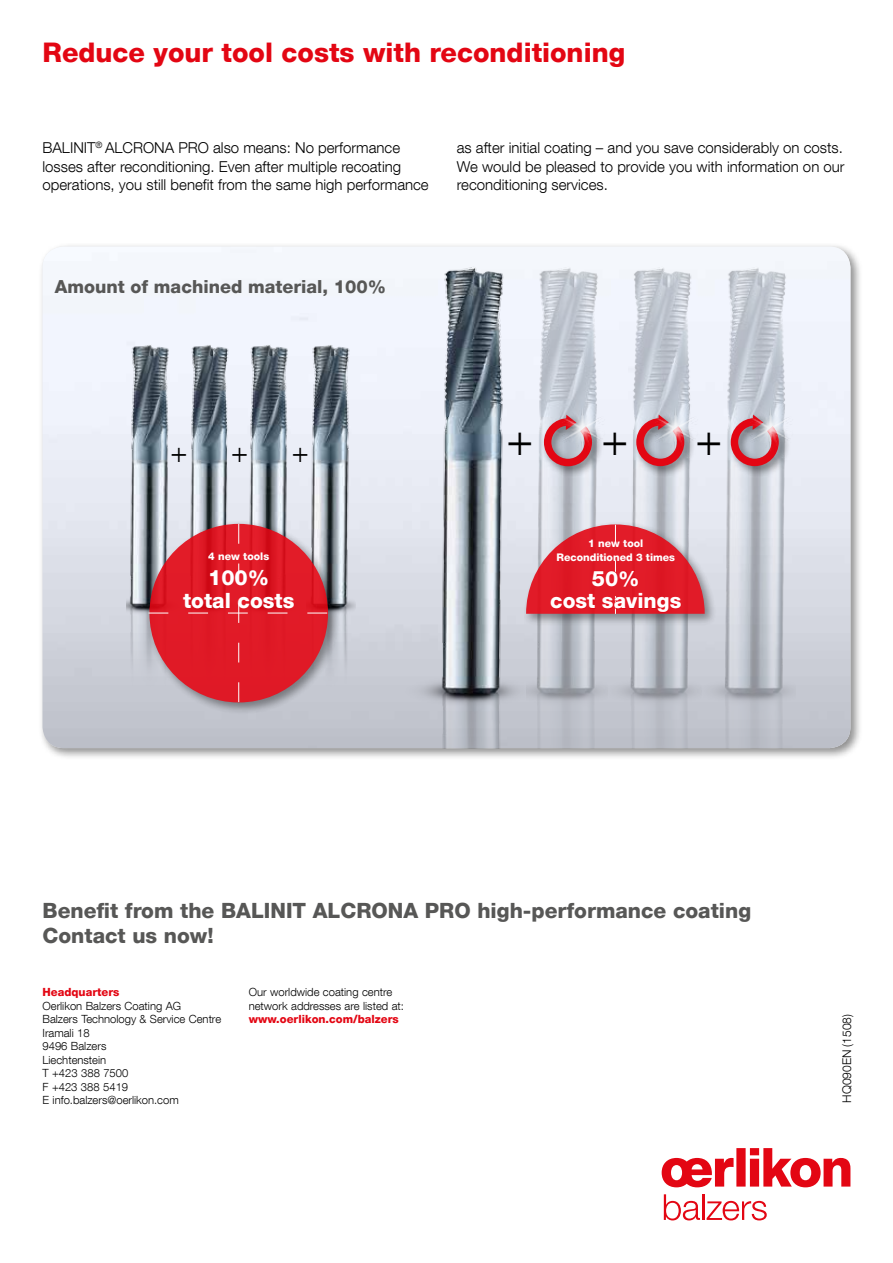
<style>
.page{position:relative;width:893px;height:1263px;background:#fff}
.page>*{position:absolute;margin:0;border:0;box-sizing:border-box;transform-origin:0 0}
.t1{font:300 44.7px "Helvetica Neue LT Com";color:#000}
.t2{font:300 28.2px "Helvetica Neue LT Com";color:#000}
.t3{font:800 27px "Helvetica Neue LT Com";color:#e30613}
.t4{font:800 21px/25.2px "Helvetica Neue LT Com";color:#575756}
.t5{font:800 21px/22.5px "Helvetica Neue LT Com";color:#fff;text-align:center}
.t6{font:800 18px "Helvetica Neue LT Com";color:#575756}
.t7{font:300 15px/18.8px "Helvetica Neue LT Com";color:#000}
.t8{font:300 12px "Helvetica Neue LT Com";color:#000}
.t9{font:300 11.25px/13.5px "Helvetica Neue LT Com";color:#000}
.t10{font:800 11.25px "Helvetica Neue LT Com";color:#e30613}
.t11{font:800 10.5px/13.5px "Helvetica Neue LT Com";color:#fff;text-align:center}
</style>
<div class="page">
<div style="left:39px;top:243px;width:824px;height:517px;background:#000;opacity:.44"></div>
<img style="left:43px;top:247px;width:807px;height:501px">
<img style="left:313px;top:304px;width:42px;height:444px">
<img style="left:253px;top:304px;width:60px;height:444px">
<img style="left:193px;top:304px;width:60px;height:444px">
<img style="left:126px;top:304px;width:67px;height:444px">
<img style="left:387px;top:247px;width:139px;height:501px">
<img style="left:701px;top:247px;width:95px;height:501px">
<img style="left:608px;top:247px;width:93px;height:501px">
<img style="left:526px;top:247px;width:82px;height:501px">
<svg style="left:662px;top:1148px;width:188px;height:39px"></svg>
<svg style="left:664px;top:1194px;width:36px;height:26px"></svg>
<hr style="left:702px;top:1194px;width:2px;height:26px;background:#e30613">
<svg style="left:707px;top:1201px;width:60px;height:19px"></svg>
<div style="left:633px;top:412px;width:63px;height:66px;background:#000;opacity:.5"></div>
<svg style="left:633px;top:414px;width:55px;height:56px"></svg>
<div style="left:727px;top:412px;width:64px;height:66px;background:#000;opacity:.5"></div>
<svg style="left:727px;top:414px;width:55px;height:56px"></svg>
<div style="left:523px;top:520px;width:194px;height:106px;background:#000;opacity:.44"></div>
<svg style="left:526px;top:524px;width:179px;height:90px;background:#dc424e"></svg>
<div style="left:145px;top:520px;width:195px;height:195px;background:#000;opacity:.44"></div>
<svg style="left:148px;top:524px;width:179px;height:178px;background:#d43b47"></svg>
<div style="left:540px;top:412px;width:64px;height:66px;background:#000;opacity:.5"></div>
<svg style="left:540px;top:414px;width:56px;height:56px"></svg>
<img style="left:554px;top:400px;width:57px;height:57px">
<img style="left:647px;top:400px;width:57px;height:57px">
<img style="left:741px;top:399px;width:58px;height:58px">
<h3 class="t3" style="left:43px;top:36px;width:584px">Reduce your tool costs with reconditioning</h3>
<p class="t7" style="left:43px;top:138px;width:388px">BALINIT<sup>®</sup> ALCRONA PRO also means: No performance losses after reconditioning. Even after multiple recoating operations, you still benefit from the same high performance</p>
<p class="t7" style="left:457px;top:138px;width:389px;text-align:justify">as after initial coating – and you save considerably on costs.<br>We would be pleased to provide you with information on our reconditioning services.</p>
<p class="t6" style="left:55px;top:276px;width:333px">Amount of machined material, 100%</p>
<h2 class="t2" style="left:170px;top:434px;width:18px">+</h2>
<h2 class="t2" style="left:231px;top:434px;width:18px">+</h2>
<h2 class="t2" style="left:292px;top:434px;width:18px">+</h2>
<p class="t11" style="left:208px;top:550px;width:62px">4 new tools</p>
<h3 class="t5" style="left:183px;top:567px;width:113px">100% total costs</h3>
<h1 class="t1" style="left:507px;top:412px;width:28px">+</h1>
<h1 class="t1" style="left:601px;top:412px;width:28px">+</h1>
<h1 class="t1" style="left:696px;top:412px;width:28px">+</h1>
<p class="t11" style="left:556px;top:537px;width:120px">1 new tool<br>Reconditioned 3 times</p>
<h3 class="t5" style="left:550px;top:567px;width:133px">50%<br>cost savings</h3>
<h3 class="t4" style="left:43px;top:898px;width:710px">Benefit from the BALINIT ALCRONA PRO high-performance coating<br>Contact us now!</h3>
<p class="t10" style="left:43px;top:985px;width:78px">Headquarters</p>
<p class="t9" style="left:43px;top:998px;width:180px">Oerlikon Balzers Coating AG<br>Balzers Technology &amp; Service Centre<br>Iramali 18<br>9496 Balzers<br>Liechtenstein<br>T +423 388 7500<br>F +423 388 5419<br>E info.balzers@oerlikon.com</p>
<p class="t9" style="left:249px;top:985px;width:157px">Our worldwide coating centre network addresses are listed at:</p>
<p class="t10" style="left:249px;top:1012px;width:152px">www.oerlikon.com/balzers</p>
<p class="t8" style="left:840px;top:1103px;width:90px;rotate:-90deg">HQ090EN (1508)</p>
</div>
